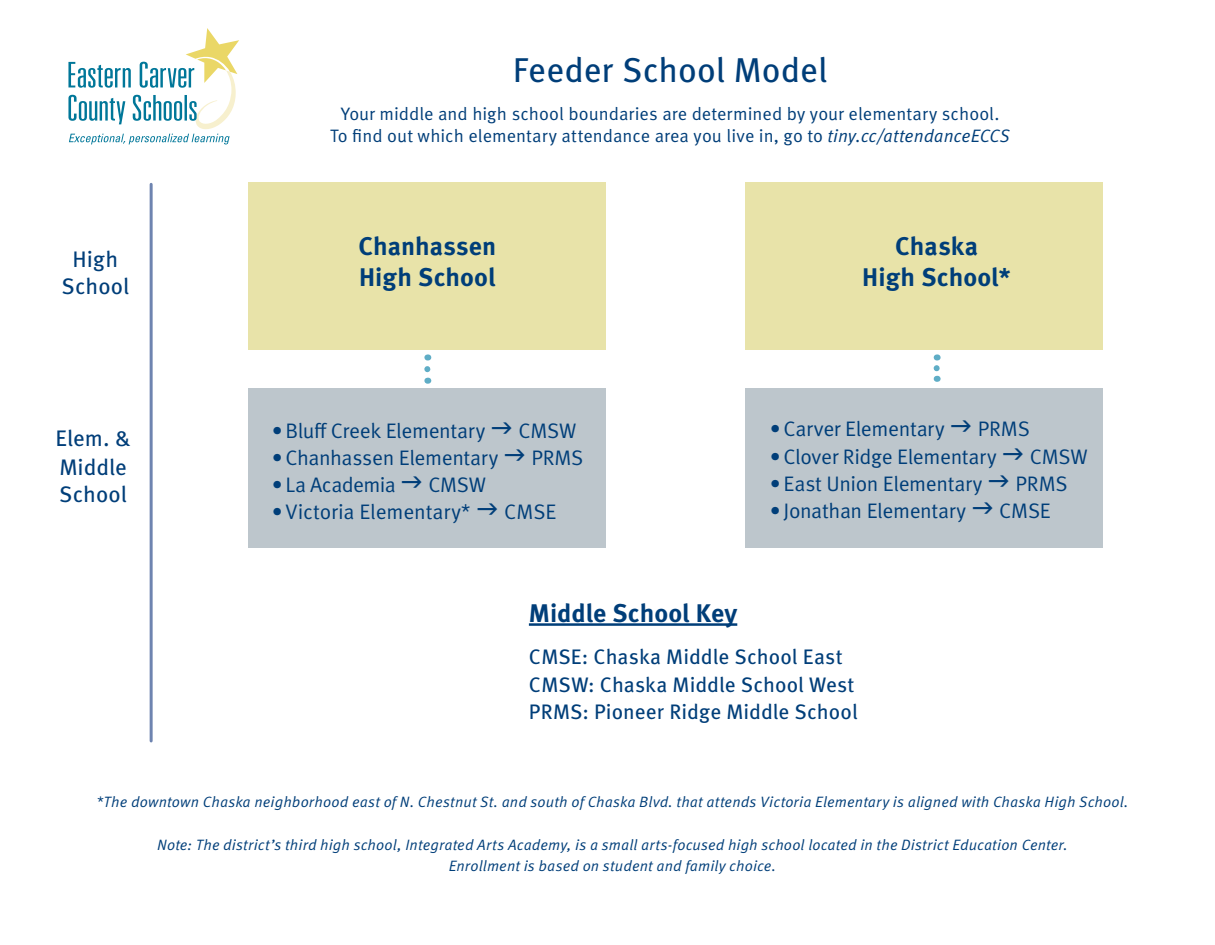
<style>
.page{position:relative;width:1215px;height:945px;background:#fff}
.page>*{position:absolute;margin:0;border:0;box-sizing:border-box;transform-origin:0 0}
.Meta_Medium_-_blue_s{font:34.5px "Meta OT";color:#003e79}
.Meta_Medium_-_blue_s-2{font:700 25.5px "Meta OT";color:#003e79}
.Meta_Medium_-_blue_s-3{font:22.5px "Meta OT";color:#003e79}
.t1{font:21px "Meta OT Norm";letter-spacing:-.015em;color:#003e79}
.Meta_Medium_-_blue_s-4{font:21px "Meta OT";color:#003e79}
.Meta_Medium_-_blue_s-5{font:18px "Meta OT Norm";color:#003e79}
.Meta_Medium_-_blue_s-6{font:15px "Meta OT Norm Ita";letter-spacing:.01em;color:#003e79}
.s1{font-family:"Meta OT Norm Ita"}
</style>
<div class="page">
<hr style="left:150px;top:184px;width:3px;height:557px;background:#6e84b0">
<div style="left:248px;top:183px;width:358px;height:167px;background:#e8e3a9"></div>
<div style="left:745px;top:183px;width:358px;height:167px;background:#e8e3a9"></div>
<div style="left:248px;top:388px;width:358px;height:160px;background:#bdc6cc"></div>
<svg style="left:424px;top:369px;width:6px;height:15px"></svg>
<svg style="left:934px;top:368px;width:6px;height:14px"></svg>
<svg style="left:68px;top:28px;width:171px;height:116px"></svg>
<div style="left:745px;top:388px;width:358px;height:160px;background:#bdc6cc"></div>
<hr style="left:529px;top:623px;width:208px;height:3px;background:#003e79">
<p class="Meta_Medium_-_blue_s-3" style="left:73px;top:245px;width:47px">High</p>
<p class="Meta_Medium_-_blue_s-3" style="left:62px;top:273px;width:69px">School</p>
<p class="Meta_Medium_-_blue_s-3" style="left:56px;top:424px;width:77px">Elem. &amp;</p>
<p class="Meta_Medium_-_blue_s-3" style="left:59px;top:453px;width:69px">Middle</p>
<p class="Meta_Medium_-_blue_s-3" style="left:59px;top:480px;width:69px">School</p>
<p class="Meta_Medium_-_blue_s" style="left:513px;top:49px;width:316px">Feeder School Model</p>
<p class="Meta_Medium_-_blue_s-5" style="left:341px;top:103px;width:660px">Your middle and high school boundaries are determined by your elementary school.</p>
<p class="Meta_Medium_-_blue_s-5" style="left:330px;top:125px;width:681px">To find out which elementary attendance area you live in, go to <span class="s1">tiny.cc/attendanceECCS</span></p>
<p class="Meta_Medium_-_blue_s-2" style="left:358px;top:230px;width:139px">Chanhassen</p>
<p class="Meta_Medium_-_blue_s-2" style="left:359px;top:261px;width:138px">High School</p>
<p class="Meta_Medium_-_blue_s-2" style="left:895px;top:230px;width:84px">Chaska</p>
<p class="Meta_Medium_-_blue_s-2" style="left:862px;top:261px;width:150px">High School*</p>
<p class="t1" style="left:272px;top:418px;width:215px">•Bluff Creek Elementary</p>
<p class="t1" style="left:518px;top:418px;width:60px">CMSW</p>
<p class="t1" style="left:272px;top:445px;width:228px">•Chanhassen Elementary</p>
<p class="t1" style="left:531px;top:445px;width:54px">PRMS</p>
<p class="t1" style="left:272px;top:472px;width:125px">•La Academia</p>
<p class="t1" style="left:428px;top:472px;width:59px">CMSW</p>
<p class="t1" style="left:272px;top:499px;width:200px">•Victoria Elementary*</p>
<p class="t1" style="left:504px;top:499px;width:54px">CMSE</p>
<p class="Meta_Medium_-_blue_s-2" style="left:529px;top:597px;width:210px">Middle School Key</p>
<p class="t1" style="left:770px;top:417px;width:176px">•Carver Elementary</p>
<p class="t1" style="left:978px;top:417px;width:54px">PRMS</p>
<p class="t1" style="left:770px;top:444px;width:228px">•Clover Ridge Elementary</p>
<p class="t1" style="left:1030px;top:444px;width:60px">CMSW</p>
<p class="t1" style="left:770px;top:471px;width:214px">•East Union Elementary</p>
<p class="t1" style="left:1016px;top:471px;width:54px">PRMS</p>
<p class="t1" style="left:770px;top:498px;width:198px">•Jonathan Elementary</p>
<p class="t1" style="left:999px;top:498px;width:53px">CMSE</p>
<p class="Meta_Medium_-_blue_s-4" style="left:529px;top:644px;width:315px">CMSE: Chaska Middle School East</p>
<p class="Meta_Medium_-_blue_s-4" style="left:529px;top:671px;width:327px">CMSW: Chaska Middle School West</p>
<p class="Meta_Medium_-_blue_s-4" style="left:529px;top:699px;width:330px">PRMS: Pioneer Ridge Middle School</p>
<p class="Meta_Medium_-_blue_s-6" style="left:96px;top:793px;width:1034px">*The downtown Chaska neighborhood east of N. Chestnut St. and south of Chaska Blvd. that attends Victoria Elementary is aligned with Chaska High School.</p>
<p class="Meta_Medium_-_blue_s-6" style="left:157px;top:835px;width:912px">Note: The district’s third high school, Integrated Arts Academy, is a small arts-focused high school located in the District Education Center.</p>
<p class="Meta_Medium_-_blue_s-6" style="left:449px;top:857px;width:329px">Enrollment is based on student and family choice.</p>
</div>
